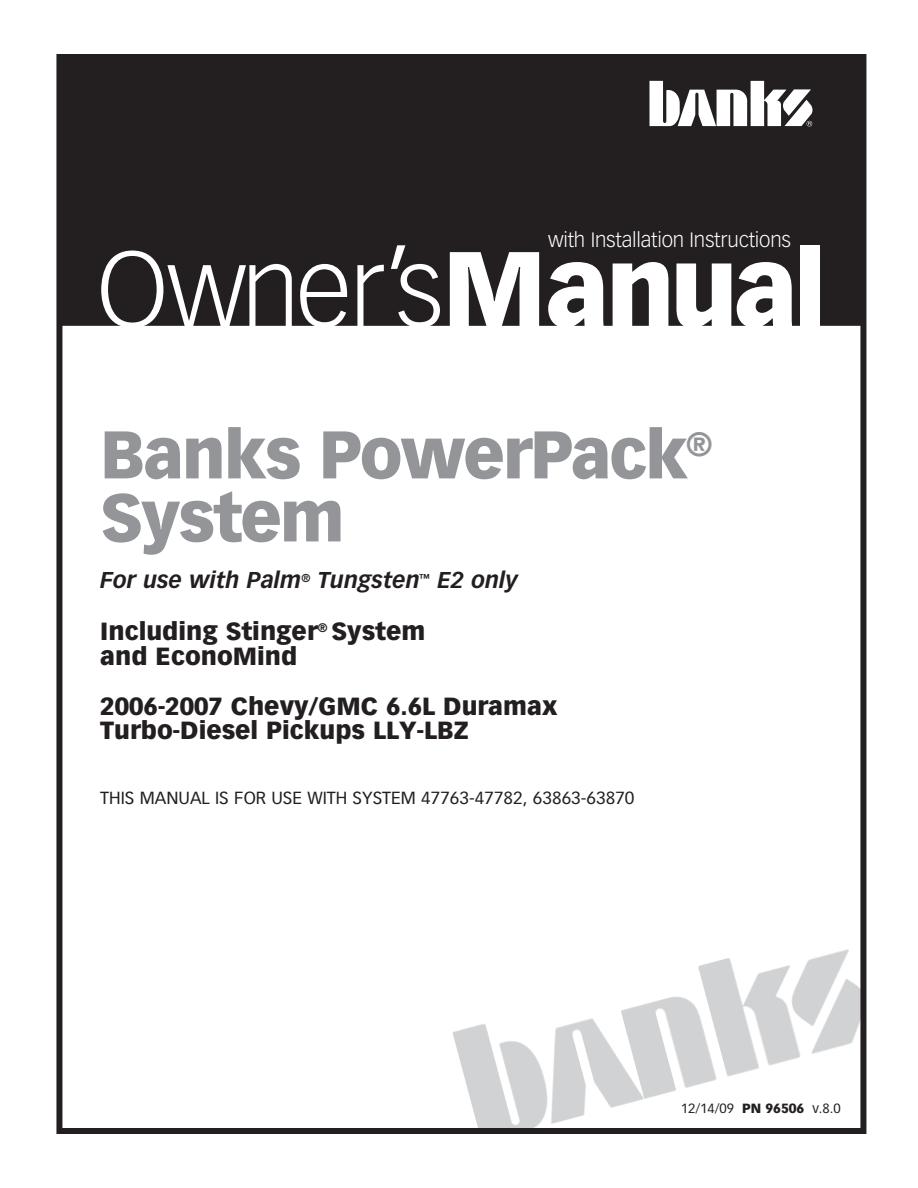
<style>
.page{position:relative;width:918px;height:1188px;background:#fff}
.page>*{position:absolute;margin:0;border:0;box-sizing:border-box;transform-origin:0 0}
.t1{font:300 104.4px "Vectora LT Std";letter-spacing:-.03em;color:#fff}
.t2{font:900 66px/63px "Vectora LT Std";letter-spacing:-.03em;color:#939598}
.t3{font:900 24.3px/24.8px "Vectora LT Std";color:#231f20}
.t4{font:italic 700 22.5px "Vectora LT Std";color:#231f20}
.t5{font:300 20.4px "Vectora LT Std";letter-spacing:-.01em;color:#fff}
.t6{font:17.25px "Vectora LT Std";color:#231f20}
.t7{font:13.2px "Vectora LT Std";color:#231f20}
.s1{font-weight:900}
</style>
<div class="page">
<img style="left:452px;top:949px;width:407px;height:178px">
<div style="left:56px;top:54px;width:810px;height:1080px;border:6px solid #231f20"></div>
<div style="left:59px;top:58px;width:805px;height:267px;background:#231f20"></div>
<svg style="left:649px;top:81px;width:163px;height:46px"></svg>
<p class="t5" style="left:548px;top:228px;width:244px">with Installation Instructions</p>
<h1 class="t1" style="left:97px;top:229px;width:732px">Owner’s<span class="s1">Manual</span></h1>
<h2 class="t2" style="left:100px;top:423px;width:614px">Banks PowerPack<sup>®<br></sup>System</h2>
<p class="t4" style="left:100px;top:567px;width:419px">For use with Palm<sup>®</sup> Tungsten<sup>™</sup> E2 only</p>
<p class="t3" style="left:100px;top:619px;width:327px">Including Stinger<sup>®</sup> System and EconoMind</p>
<p class="t3" style="left:100px;top:693px;width:459px">2006-2007 Chevy/GMC 6.6L Duramax<br>Turbo-Diesel Pickups LLY-LBZ</p>
<p class="t6" style="left:100px;top:787px;width:536px">THIS MANUAL IS FOR USE WITH SYSTEM 47763-47782, 63863-63870</p>
<p class="t7" style="left:681px;top:1101px;width:162px">12/14/09 <span class="s1">PN 96506</span> v.8.0</p>
</div>
